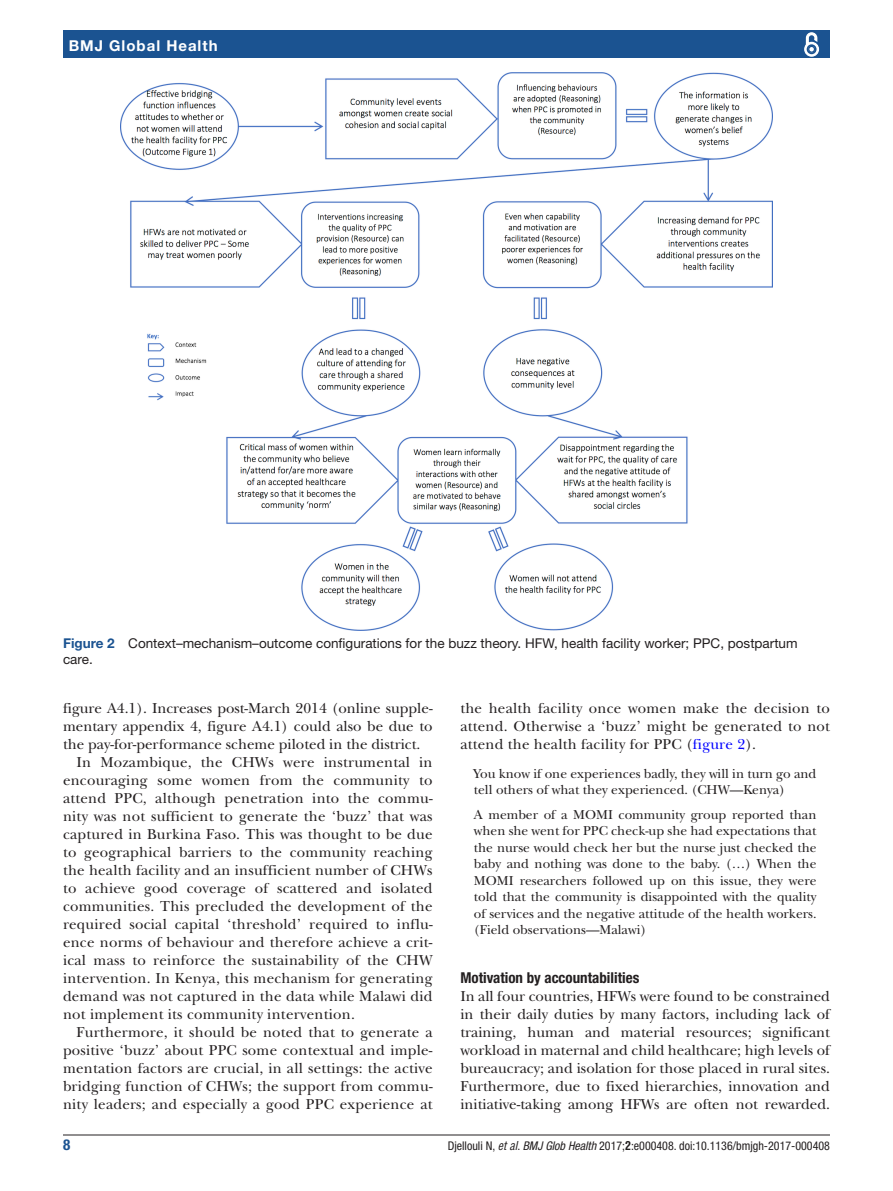
<style>
.page{position:relative;width:893px;height:1191px;background:#fff}
.page>*{position:absolute;margin:0;border:0;box-sizing:border-box;transform-origin:0 0}
.t1{font:15px/18px "New Baskerville";letter-spacing:.015em;color:#231f20;text-align:justify}
.t2{font:700 condensed 15px "Helvetica Neue LT Std";color:#231f20}
.t3{font:700 15px "Helvetica Neue LT Std";letter-spacing:.065em;color:#fff}
.t4{font:700 condensed 15px "Helvetica Neue LT Std";color:#1b5391}
.t5{font:13.5px/16.5px "New Baskerville";color:#231f20}
.t6{font:13.5px/16.2px "Helvetica Neue LT Std";color:#231f20}
.t7{font:condensed 12px "Helvetica Neue LT Std";color:#231f20}
.s1{font-weight:700;color:#1b5391}
.s2{color:#00f}
.s3{font-family:"Helvetica LT Std";font-style:italic}
.s4{font-style:italic}
.s5{font-family:"Helvetica LT Std";font-weight:700}
</style>
<div class="page">
<hr style="left:63px;top:1134px;width:767px;height:1px;background:#231f20">
<div style="left:63px;top:31px;width:767px;height:27px;background:#1b5391"></div>
<svg style="left:804px;top:32px;width:16px;height:25px"></svg>
<div style="left:808px;top:46px;width:7px;height:7px;border:1px solid #1b5391;border-radius:50%"></div>
<img style="left:121px;top:73px;width:651px;height:557px">
<p class="t3" style="left:69px;top:36px;width:150px">BMJ Global Health</p>
<p class="t6" style="left:63px;top:634px;width:736px"><span class="s1">Figure 2</span> Context–mechanism–outcome configurations for the buzz theory. HFW, health facility worker; PPC, postpartum care.</p>
<p class="t1" style="left:63px;top:699px;width:371px">figure A4.1). Increases post-March 2014 (online supple-</p>
<p class="t1" style="left:63px;top:717px;width:371px">mentary appendix 4, figure A4.1) could also be due to</p>
<p class="t1" style="left:63px;top:735px;width:359px">the pay-for-performance scheme piloted in the district.</p>
<p class="t1" style="left:76px;top:753px;width:358px">In Mozambique, the CHWs were instrumental in</p>
<p class="t1" style="left:63px;top:771px;width:371px">encouraging some women from the community to</p>
<p class="t1" style="left:63px;top:789px;width:371px">attend PPC, although penetration into the commu-</p>
<p class="t1" style="left:63px;top:807px;width:371px">nity was not sufficient to generate the ‘buzz’ that was</p>
<p class="t1" style="left:63px;top:825px;width:371px">captured in Burkina Faso. This was thought to be due</p>
<p class="t1" style="left:63px;top:843px;width:371px">to geographical barriers to the community reaching</p>
<p class="t1" style="left:63px;top:861px;width:371px">the health facility and an insufficient number of CHWs</p>
<p class="t1" style="left:63px;top:879px;width:371px">to achieve good coverage of scattered and isolated</p>
<p class="t1" style="left:63px;top:897px;width:371px">communities. This precluded the development of the</p>
<p class="t1" style="left:63px;top:915px;width:371px">required social capital ‘threshold’ required to influ-</p>
<p class="t1" style="left:63px;top:933px;width:371px">ence norms of behaviour and therefore achieve a crit-</p>
<p class="t1" style="left:63px;top:951px;width:371px">ical mass to reinforce the sustainability of the CHW</p>
<p class="t1" style="left:63px;top:969px;width:371px">intervention. In Kenya, this mechanism for generating</p>
<p class="t1" style="left:63px;top:987px;width:371px">demand was not captured in the data while Malawi did</p>
<p class="t1" style="left:63px;top:1005px;width:293px">not implement its community intervention.</p>
<p class="t1" style="left:76px;top:1023px;width:358px">Furthermore, it should be noted that to generate a</p>
<p class="t1" style="left:63px;top:1041px;width:371px">positive ‘buzz’ about PPC some contextual and imple-</p>
<p class="t1" style="left:63px;top:1059px;width:371px">mentation factors are crucial, in all settings: the active</p>
<p class="t1" style="left:63px;top:1077px;width:371px">bridging function of CHWs; the support from commu-</p>
<p class="t1" style="left:63px;top:1095px;width:371px">nity leaders; and especially a good PPC experience at</p>
<p class="t1" style="left:460px;top:699px;width:371px">the health facility once women make the decision to attend. Otherwise a ‘buzz’ might be generated to not attend the health facility for PPC (<span class="s2">figure 2</span>).</p>
<p class="t5" style="left:474px;top:765px;width:344px">You know if one experiences badly, they will in turn go and tell others of what they experienced. (CHW—Kenya)</p>
<p class="t5" style="left:474px;top:806px;width:344px;text-align:justify">A member of a MOMI community group reported than when she went for PPC check-up she had expectations that the nurse would check her but the nurse just checked the baby and nothing was done to the baby. (…) When the MOMI researchers followed up on this issue, they were told that the community is disappointed with the quality of services and the negative attitude of the health workers. (Field observations—Malawi)</p>
<p class="t2" style="left:460px;top:969px;width:180px">Motivation by accountabilities</p>
<p class="t1" style="left:460px;top:987px;width:371px">In all four countries, HFWs were found to be constrained in their daily duties by many factors, including lack of training, human and material resources; significant workload in maternal and child healthcare; high levels of bureaucracy; and isolation for those placed in rural sites.<br>Furthermore, due to fixed hierarchies, innovation and initiative-taking among HFWs are often not rewarded.</p>
<p class="t4" style="left:63px;top:1135px;width:9px">8</p>
<p class="t7" style="left:448px;top:1138px;width:384px">Djellouli N, <span class="s3">et al</span>. <span class="s4">BMJ Glob Health</span> 2017;<span class="s5">2</span>:e000408. doi:10.1136/bmjgh-2017-000408</p>
</div>
